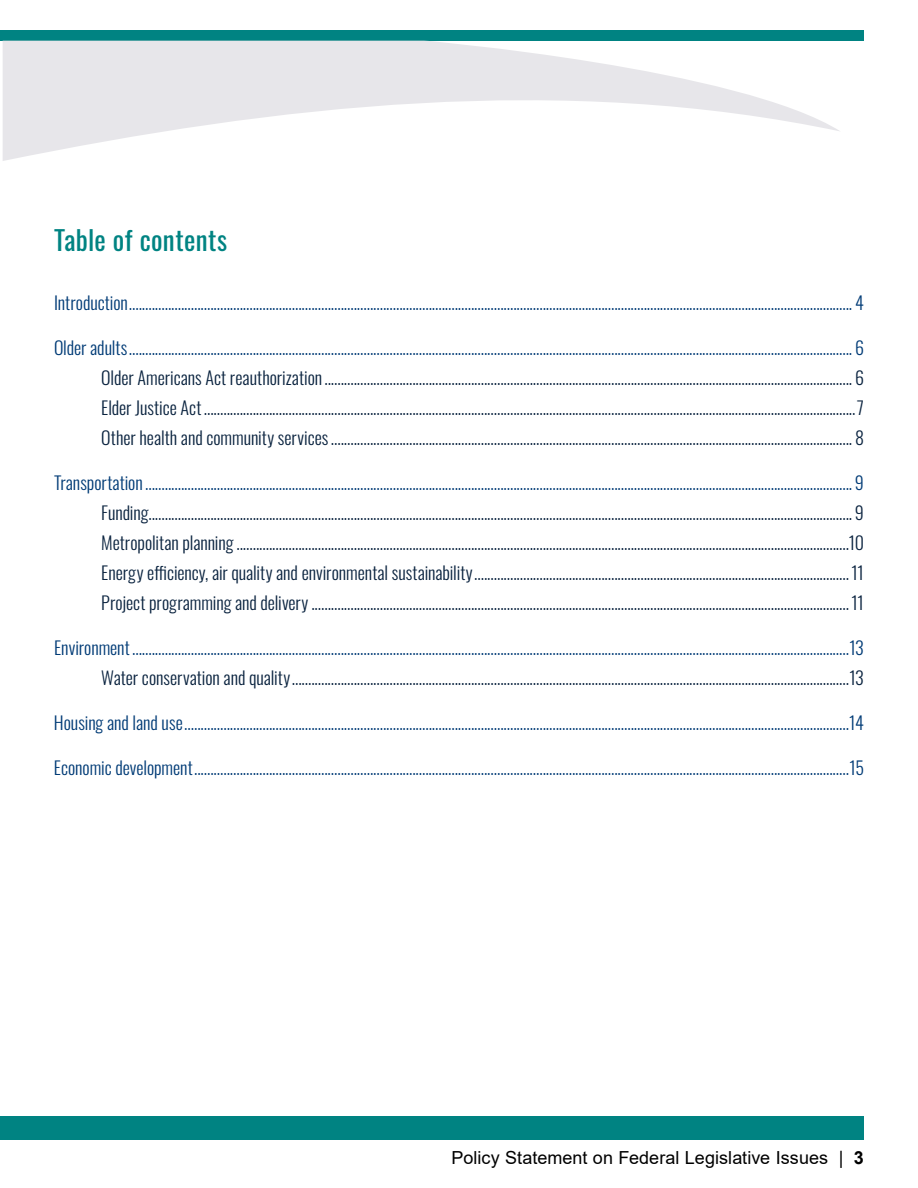
<style>
.page{position:relative;width:918px;height:1188px;background:#fff}
.page>*{position:absolute;margin:0;border:0;box-sizing:border-box;transform-origin:0 0}
.t1{font:27px "Oswald";letter-spacing:.01em;color:#008382}
.t2{font:300 18px "Oswald";color:#0a233f}
.t3{font:300 18px "Oswald";letter-spacing:-.005em;color:#003b76}
.t4{font:18px "Arial";letter-spacing:.005em;color:#000}
.s1{font-weight:700}
</style>
<div class="page">
<div style="left:0;top:30px;width:864px;height:11px;background:#008382"></div>
<div style="left:0;top:1116px;width:864px;height:24px;background:#008382"></div>
<svg style="left:3px;top:40px;width:836px;height:121px;fill:#e7e6ea"></svg>
<h2 class="t1" style="left:54px;top:216px;width:175px">Table of contents</h2>
<p class="t3" style="left:54px;top:287px;width:811px">Introduction.............................................................................................................................................................................................................................. 4</p>
<p class="t3" style="left:54px;top:332px;width:812px">Older adults.............................................................................................................................................................................................................................. 6</p>
<p class="t2" style="left:101px;top:362px;width:764px">Older Americans Act reauthorization .................................................................................................................................................................. 6</p>
<p class="t2" style="left:101px;top:392px;width:764px">Elder Justice Act........................................................................................................................................................................................................7</p>
<p class="t2" style="left:101px;top:422px;width:764px">Other health and community services................................................................................................................................................................ 8</p>
<p class="t3" style="left:54px;top:467px;width:811px">Transportation ......................................................................................................................................................................................................................... 9</p>
<p class="t2" style="left:101px;top:497px;width:764px">Funding........................................................................................................................................................................................................................ 9</p>
<p class="t2" style="left:101px;top:527px;width:764px">Metropolitan planning ............................................................................................................................................................................................10</p>
<p class="t2" style="left:101px;top:557px;width:764px">Energy efficiency, air quality and environmental sustainability...................................................................................................................11</p>
<p class="t2" style="left:101px;top:587px;width:764px">Project programming and delivery .....................................................................................................................................................................11</p>
<p class="t3" style="left:54px;top:632px;width:811px">Environment............................................................................................................................................................................................................................13</p>
<p class="t2" style="left:101px;top:662px;width:764px">Water conservation and quality...........................................................................................................................................................................13</p>
<p class="t3" style="left:54px;top:707px;width:811px">Housing and land use............................................................................................................................................................................................................14</p>
<p class="t3" style="left:54px;top:752px;width:812px">Economic development.........................................................................................................................................................................................................15</p>
<p class="t4" style="left:452px;top:1146px;width:414px">Policy Statement on Federal Legislative Issues | <span class="s1">3</span></p>
</div>
